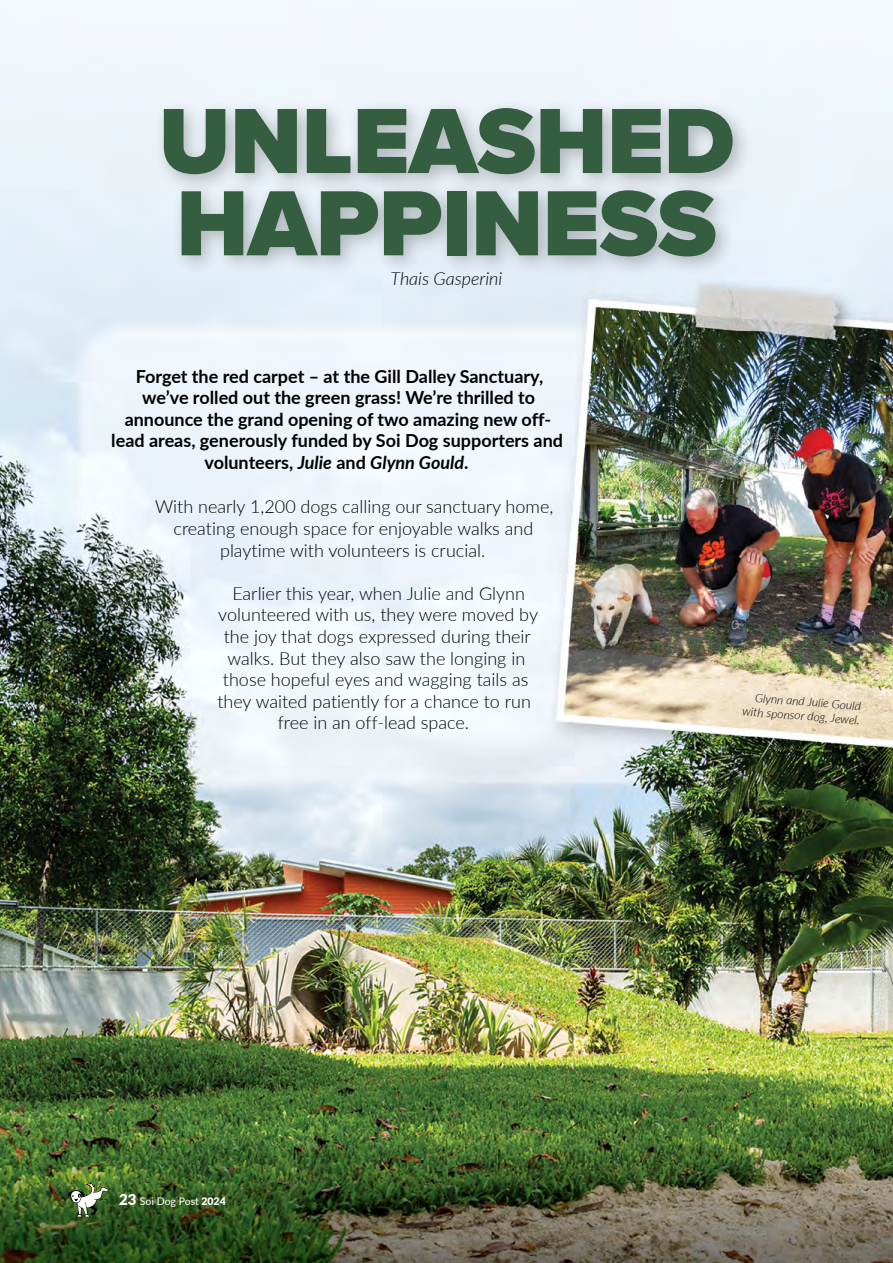
<style>
.page{position:relative;width:893px;height:1263px;background:#fff}
.page>*{position:absolute;margin:0;border:0;box-sizing:border-box;transform-origin:0 0}
.t1{font:900 96px/82.2px "Proxima Nova";letter-spacing:-.005em;color:#355d3f}
.t2{font:300 18px/21.6px "Lato";color:#000;text-align:center}
.t3{font:700 18px/21.6px "Lato";color:#000;text-align:center}
.t4{font:italic 300 18px "Lato";color:#000}
.t5{font:italic 300 12px/14.4px "Lato";color:#000;text-align:right}
.t6{font:10.5px "Lato";letter-spacing:-.005em;color:#fff}
.s1{font-style:italic}
.s2{font-weight:900;font-size:15px}
.s3{font-weight:900}
</style>
<div class="page">
<img style="left:0;top:0;width:893px;height:1263px">
<div style="left:153px;top:98px;width:601px;height:179px;background:#000;opacity:.25"></div>
<svg style="left:68px;top:1182px;width:47px;height:35px"></svg>
<h1 class="t1" style="left:159px;top:99px;width:577px">UNLEASHED<br>HAPPINESS</h1>
<p class="t4" style="left:391px;top:266px;width:113px">Thais Gasperini</p>
<p class="t3" style="left:111px;top:364px;width:453px">Forget the red carpet – at the Gill Dalley Sanctuary, we’ve rolled out the green grass! We’re thrilled to announce the grand opening of two amazing new off&shy;lead areas, generously funded by Soi Dog supporters and volunteers, <span class="s1">Julie</span> and <span class="s1">Glynn Gould</span>.</p>
<p class="t2" style="left:155px;top:495px;width:400px">With nearly 1,200 dogs calling our sanctuary home, creating enough space for enjoyable walks and playtime with volunteers is crucial.</p>
<p class="t2" style="left:217px;top:582px;width:322px">Earlier this year, when Julie and Glynn volunteered with us, they were moved by the joy that dogs expressed during their walks. But they also saw the longing in those hopeful eyes and wagging tails as they waited patiently for a chance to run free in an off-lead space.</p>
<p class="t5" style="left:744px;top:688px;width:119px;rotate:5deg">Glynn and Julie Gould with sponsor dog, Jewel.</p>
<p class="t6" style="left:119px;top:1194px;width:108px"><span class="s2">23</span> Soi Dog Post <span class="s3">2024</span></p>
</div>
